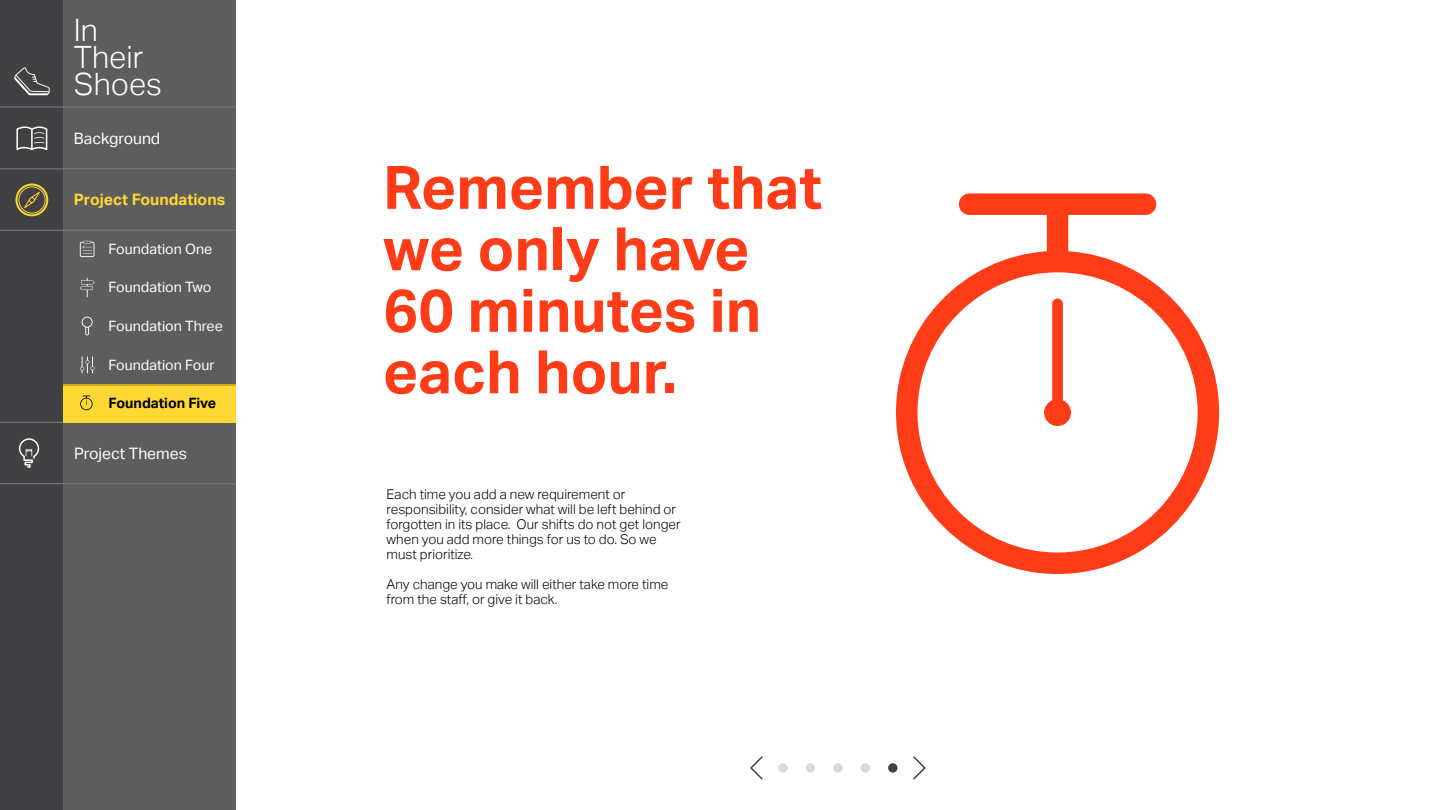
<style>
.page{position:relative;width:1440px;height:810px;background:#fff}
.page>*{position:absolute;margin:0;border:0;box-sizing:border-box;transform-origin:0 0}
.t1{font:700 60px/61.5px "Aktiv Grotesk Trial";color:#ff3c18}
.t2{font:300 30.75px/27.5px "Aktiv Grotesk Trial";color:#fff}
.t3{font:15.75px "Aktiv Grotesk Trial";color:#fff}
.t4{font:700 15.75px "Aktiv Grotesk Trial";color:#ffd833}
.t5{font:14.25px "Aktiv Grotesk Trial";color:#fff}
.t6{font:700 14.25px "Aktiv Grotesk Trial";color:#000}
.t7{font:300 13.5px/15px "Aktiv Grotesk Trial";color:#000}
</style>
<div class="page">
<div style="left:0;top:0;width:64px;height:810px;background:#414042"></div>
<div style="left:63px;top:0;width:174px;height:810px;background:#5e5d5e"></div>
<hr style="left:0;top:107px;width:243px;height:1px;background:#7c7c81">
<hr style="left:0;top:422px;width:243px;height:1px;background:#7c7c81">
<hr style="left:0;top:483px;width:243px;height:1px;background:#7c7c81">
<hr style="left:0;top:168px;width:243px;height:1px;background:#7c7c81">
<hr style="left:0;top:230px;width:243px;height:1px;background:#7c7c81">
<div style="left:63px;top:384px;width:177px;height:39px;background:#ffd833"></div>
<hr style="left:63px;top:384px;width:173px;height:2px;background:#ccaa19">
<svg style="left:80px;top:396px;width:13px;height:14px"></svg>
<svg style="left:896px;top:193px;width:323px;height:381px"></svg>
<svg style="left:1044px;top:299px;width:27px;height:127px"></svg>
<svg style="left:913px;top:756px;width:13px;height:24px"></svg>
<svg style="left:750px;top:756px;width:13px;height:24px"></svg>
<svg style="left:16px;top:126px;width:31px;height:24px"></svg>
<svg style="left:16px;top:184px;width:32px;height:32px"></svg>
<svg style="left:19px;top:438px;width:20px;height:30px"></svg>
<svg style="left:80px;top:241px;width:14px;height:16px"></svg>
<svg style="left:82px;top:317px;width:11px;height:18px"></svg>
<svg style="left:80px;top:278px;width:15px;height:19px"></svg>
<svg style="left:80px;top:356px;width:14px;height:17px"></svg>
<div style="left:778px;top:763px;width:10px;height:10px;background:#dbd8d6;border-radius:50%"></div>
<div style="left:888px;top:763px;width:9px;height:10px;background:#414042;border-radius:50%"></div>
<div style="left:861px;top:763px;width:9px;height:10px;background:#dbd8d6;border-radius:50%"></div>
<div style="left:833px;top:763px;width:10px;height:10px;background:#dbd8d6;border-radius:50%"></div>
<div style="left:806px;top:763px;width:9px;height:10px;background:#dbd8d6;border-radius:50%"></div>
<div style="left:236px;top:0;width:7px;height:810px;background:#fff"></div>
<svg style="left:14px;top:67px;width:36px;height:28px"></svg>
<h2 class="t2" style="left:74px;top:16px;width:90px">In<br>Their<br>Shoes</h2>
<p class="t3" style="left:74px;top:129px;width:88px">Background</p>
<p class="t4" style="left:74px;top:191px;width:153px">Project Foundations</p>
<p class="t5" style="left:108px;top:241px;width:105px">Foundation One</p>
<p class="t5" style="left:108px;top:279px;width:104px">Foundation Two</p>
<p class="t5" style="left:108px;top:318px;width:116px">Foundation Three</p>
<p class="t5" style="left:108px;top:357px;width:108px">Foundation Four</p>
<p class="t6" style="left:108px;top:395px;width:109px">Foundation Five</p>
<p class="t3" style="left:74px;top:444px;width:114px">Project Themes</p>
<h1 class="t1" style="left:383px;top:157px;width:440px">Remember that we only have<br>60 minutes in each hour.</h1>
<p class="t7" style="left:387px;top:487px;width:295px">Each time you add a new requirement or responsibility, consider what will be left behind or forgotten in its place. Our shifts do not get longer when you add more things for us to do. So we must prioritize.</p>
<p class="t7" style="left:387px;top:577px;width:283px">Any change you make will either take more time from the staff, or give it back.</p>
</div>
